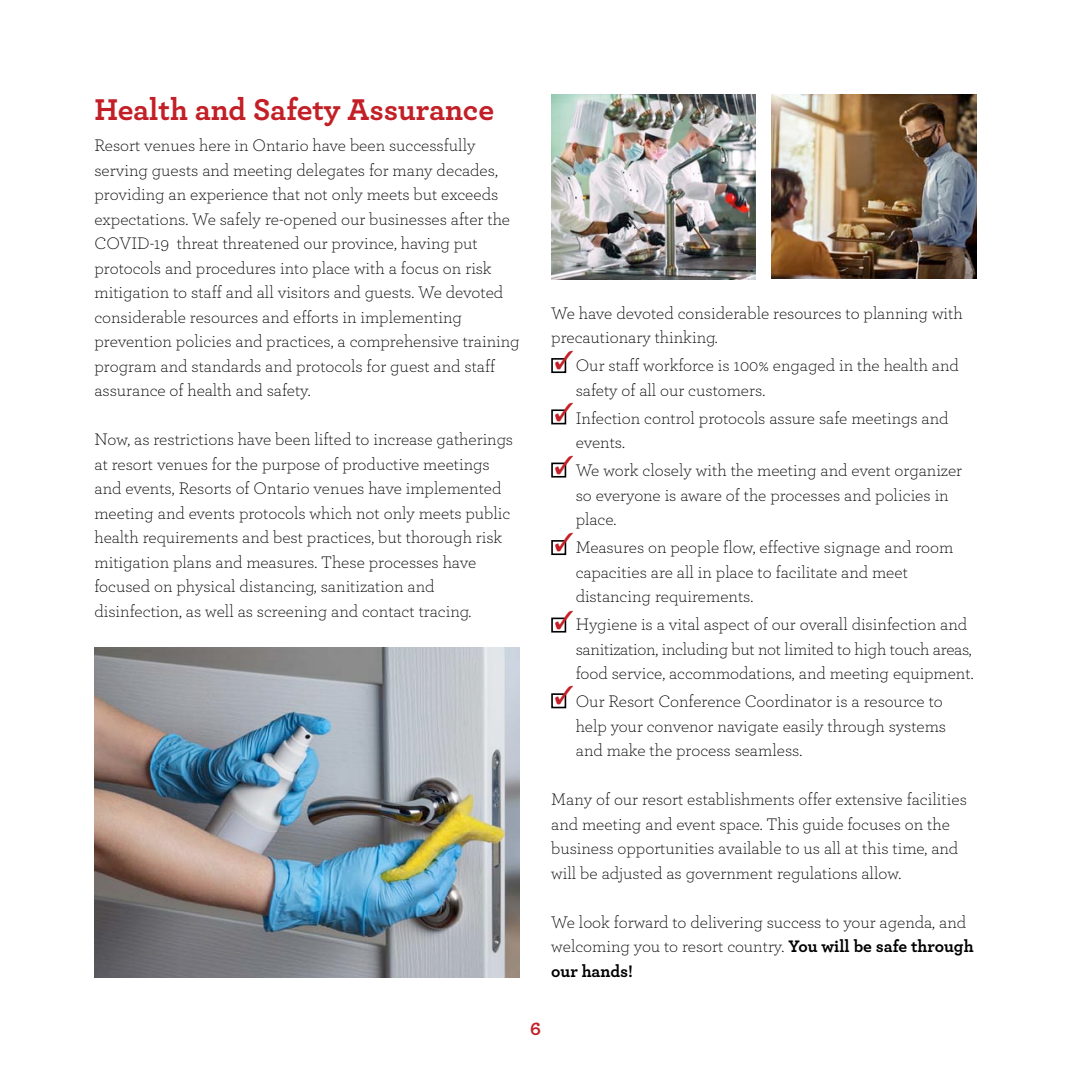
<style>
.page{position:relative;width:1071px;height:1071px;background:#fff}
.page>*{position:absolute;margin:0;border:0;box-sizing:border-box;transform-origin:0 0}
.t1{font:700 31.5px "Archer";letter-spacing:-.005em;color:#c22026}
.t2{font:700 19.25px "Archer";color:#c22026}
.t3{font:300 17.5px/24.5px "Archer";color:#000}
.s1{font-weight:700}
</style>
<div class="page">
<img style="left:94px;top:648px;width:426px;height:330px">
<img style="left:772px;top:94px;width:204px;height:185px">
<img style="left:551px;top:94px;width:205px;height:186px">
<div style="left:551px;top:358px;width:15px;height:15px;border:2px solid #000"></div>
<div style="left:551px;top:409px;width:15px;height:15px;border:2px solid #000"></div>
<div style="left:551px;top:463px;width:15px;height:15px;border:2px solid #000"></div>
<div style="left:551px;top:540px;width:15px;height:15px;border:2px solid #000"></div>
<div style="left:551px;top:618px;width:15px;height:15px;border:2px solid #000"></div>
<div style="left:551px;top:693px;width:15px;height:15px;border:2px solid #000"></div>
<svg style="left:555px;top:358px;width:12px;height:12px"></svg>
<svg style="left:555px;top:409px;width:12px;height:12px"></svg>
<svg style="left:555px;top:462px;width:12px;height:12px"></svg>
<svg style="left:555px;top:540px;width:12px;height:12px"></svg>
<svg style="left:555px;top:617px;width:12px;height:12px"></svg>
<svg style="left:555px;top:693px;width:12px;height:12px"></svg>
<p class="t1" style="left:94px;top:84px;width:401px">Health and Safety Assurance</p>
<p class="t3" style="left:94px;top:132px;width:427px">Resort venues here in Ontario have been successfully serving guests and meeting delegates for many decades, providing an experience that not only meets but exceeds expectations. We safely re-opened our businesses after the COVID-19 threat threatened our province, having put protocols and procedures into place with a focus on risk mitigation to staff and all visitors and guests. We devoted considerable resources and efforts in implementing prevention policies and practices, a comprehensive training program and standards and protocols for guest and staff assurance of health and safety.</p>
<p class="t3" style="left:94px;top:426px;width:420px">Now, as restrictions have been lifted to increase gatherings at resort venues for the purpose of productive meetings and events, Resorts of Ontario venues have implemented meeting and events protocols which not only meets public health requirements and best practices, but thorough risk mitigation plans and measures. These processes have focused on physical distancing, sanitization and disinfection, as well as screening and contact tracing.</p>
<p class="t3" style="left:551px;top:300px;width:413px">We have devoted considerable resources to planning with precautionary thinking.</p>
<p class="t3" style="left:576px;top:353px;width:385px">Our staff workforce is 100% engaged in the health and</p>
<p class="t3" style="left:576px;top:377px;width:191px">safety of all our customers.</p>
<p class="t3" style="left:576px;top:405px;width:374px">Infection control protocols assure safe meetings and</p>
<p class="t3" style="left:576px;top:430px;width:51px">events.</p>
<p class="t3" style="left:576px;top:458px;width:388px">We work closely with the meeting and event organizer</p>
<p class="t3" style="left:576px;top:482px;width:375px">so everyone is aware of the processes and policies in place.</p>
<p class="t3" style="left:576px;top:535px;width:379px">Measures on people flow, effective signage and room</p>
<p class="t3" style="left:576px;top:559px;width:334px">capacities are all in place to facilitate and meet</p>
<p class="t3" style="left:576px;top:584px;width:179px">distancing requirements.</p>
<p class="t3" style="left:576px;top:612px;width:393px">Hygiene is a vital aspect of our overall disinfection and</p>
<p class="t3" style="left:576px;top:636px;width:398px">sanitization, including but not limited to high touch areas,</p>
<p class="t3" style="left:576px;top:661px;width:399px">food service, accommodations, and meeting equipment.</p>
<p class="t3" style="left:576px;top:689px;width:369px">Our Resort Conference Coordinator is a resource to</p>
<p class="t3" style="left:576px;top:713px;width:372px">help your convenor navigate easily through systems</p>
<p class="t3" style="left:576px;top:738px;width:228px">and make the process seamless.</p>
<p class="t3" style="left:551px;top:787px;width:417px">Many of our resort establishments offer extensive facilities and meeting and event space. This guide focuses on the business opportunities available to us all at this time, and will be adjusted as government regulations allow.</p>
<p class="t3" style="left:551px;top:909px;width:424px">We look forward to delivering success to your agenda, and welcoming you to resort country. <span class="s1">You will be safe through our hands!</span></p>
<p class="t2" style="left:530px;top:1013px;width:12px">6</p>
</div>
